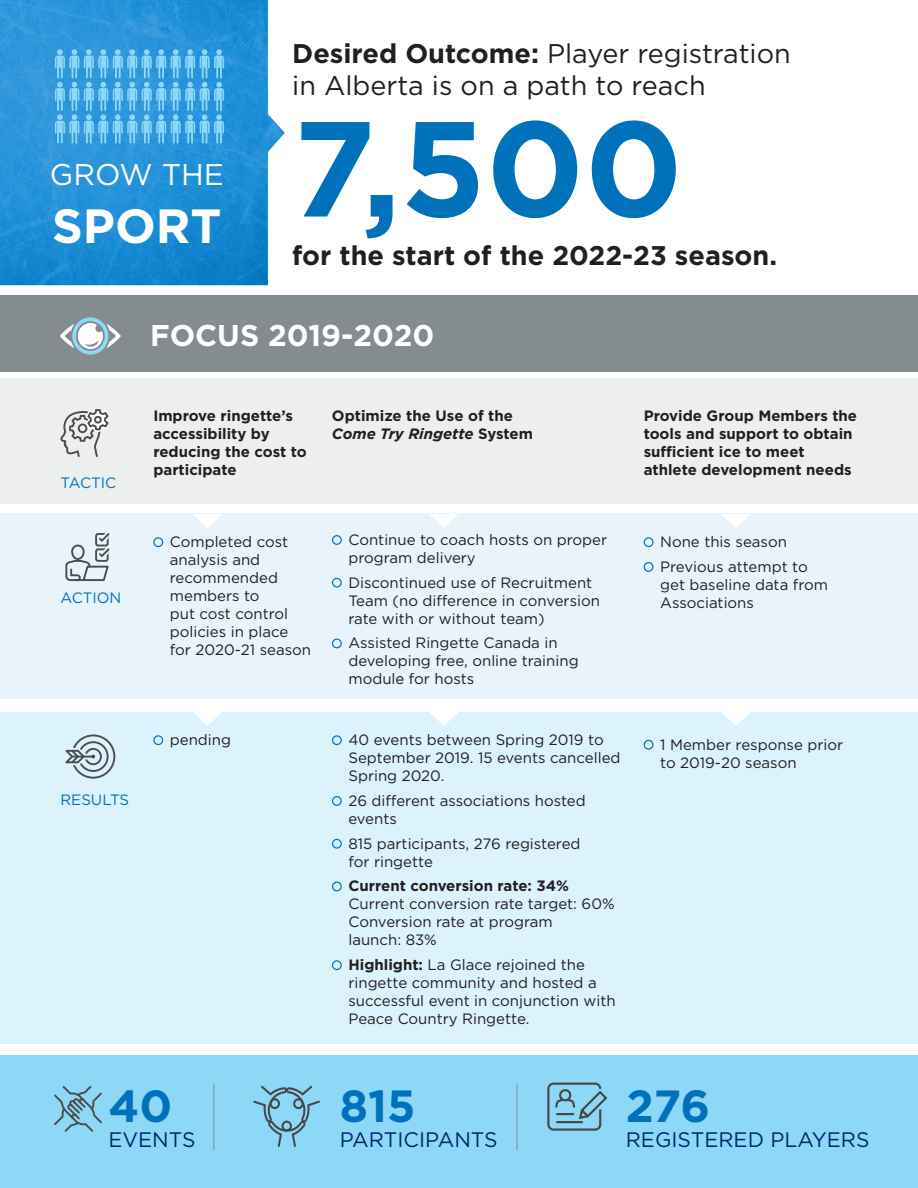
<style>
.page{position:relative;width:918px;height:1188px;background:#fff}
.page>*{position:absolute;margin:0;border:0;box-sizing:border-box;transform-origin:0 0}
.t1{font:700 135px "Gotham";color:#0072bc}
.t2{font:700 48px "Gotham";color:#fff}
.t3{font:700 45px "Gotham";color:#0072bc}
.t4{font:700 30px "Gotham";color:#fff}
.t5{font:30px "Gotham";color:#fff}
.t6{font:27px/32.4px "Gotham";color:#231f20}
.t7{font:700 27px "Gotham";color:#231f20}
.t8{font:21px "Gotham";color:#002a6a}
.t9{font:15px/18px "Gotham";color:#231f20}
.t10{font:700 15px/18px "Gotham";color:#231f20}
.t11{font:15px "Gotham";color:#0072bc}
.s1{font-weight:700}
.s2{font-style:italic}
</style>
<div class="page">
<div style="left:0;top:379px;width:918px;height:125px;background:#edeeee"></div>
<div style="left:0;top:295px;width:918px;height:76px;background:#858c90"></div>
<div style="left:0;top:1056px;width:918px;height:132px;background:#8dd7f7"></div>
<div style="left:0;top:514px;width:918px;height:185px;background:#e8f3fb"></div>
<div style="left:0;top:712px;width:918px;height:331px;background:#dcf2fc"></div>
<img style="left:0;top:0;width:285px;height:285px">
<div style="left:153px;top:537px;width:10px;height:10px;border:1px solid #0072bc;border-radius:50%"></div>
<div style="left:153px;top:735px;width:10px;height:10px;border:1px solid #0072bc;border-radius:50%"></div>
<div style="left:332px;top:535px;width:10px;height:10px;border:1px solid #0072bc;border-radius:50%"></div>
<div style="left:332px;top:578px;width:10px;height:10px;border:1px solid #0072bc;border-radius:50%"></div>
<div style="left:332px;top:639px;width:10px;height:9px;border:1px solid #0072bc;border-radius:50%"></div>
<div style="left:332px;top:735px;width:10px;height:10px;border:1px solid #0072bc;border-radius:50%"></div>
<div style="left:332px;top:796px;width:10px;height:10px;border:1px solid #0072bc;border-radius:50%"></div>
<div style="left:332px;top:839px;width:10px;height:10px;border:1px solid #0072bc;border-radius:50%"></div>
<div style="left:332px;top:882px;width:10px;height:9px;border:1px solid #0072bc;border-radius:50%"></div>
<div style="left:332px;top:960px;width:10px;height:10px;border:1px solid #0072bc;border-radius:50%"></div>
<div style="left:644px;top:537px;width:10px;height:10px;border:1px solid #0072bc;border-radius:50%"></div>
<div style="left:644px;top:562px;width:10px;height:10px;border:1px solid #0072bc;border-radius:50%"></div>
<div style="left:644px;top:740px;width:10px;height:10px;border:1px solid #0072bc;border-radius:50%"></div>
<svg style="left:55px;top:49px;width:169px;height:95px;background:#51aee5"></svg>
<svg style="left:60px;top:317px;width:61px;height:38px"></svg>
<svg style="left:60px;top:409px;width:49px;height:48px"></svg>
<div style="left:94px;top:416px;width:8px;height:8px;border:2px solid #4d4d4d;border-radius:50%"></div>
<hr style="left:214px;top:1084px;width:1px;height:66px;background:#858c90">
<hr style="left:517px;top:1084px;width:1px;height:66px;background:#858c90">
<svg style="left:65px;top:533px;width:45px;height:49px"></svg>
<svg style="left:65px;top:734px;width:51px;height:45px"></svg>
<svg style="left:54px;top:1086px;width:48px;height:46px"></svg>
<svg style="left:193px;top:514px;width:29px;height:14px"></svg>
<svg style="left:429px;top:514px;width:29px;height:14px"></svg>
<svg style="left:721px;top:514px;width:29px;height:14px"></svg>
<svg style="left:193px;top:712px;width:29px;height:14px"></svg>
<svg style="left:429px;top:712px;width:29px;height:14px"></svg>
<svg style="left:721px;top:712px;width:29px;height:14px"></svg>
<svg style="left:253px;top:1086px;width:67px;height:61px"></svg>
<svg style="left:547px;top:1082px;width:61px;height:49px"></svg>
<p class="t5" style="left:50px;top:155px;width:176px">GROW THE</p>
<p class="t2" style="left:52px;top:194px;width:171px">SPORT</p>
<p class="t6" style="left:292px;top:36px;width:500px"><span class="s1">Desired Outcome:</span> Player registration in Alberta is on a path to reach</p>
<p class="t1" style="left:292px;top:79px;width:392px">7,500</p>
<p class="t7" style="left:292px;top:238px;width:486px">for the start of the 2022-23 season.</p>
<p class="t4" style="left:150px;top:315px;width:286px">FOCUS 2019-2020</p>
<p class="t11" style="left:60px;top:473px;width:57px">TACTIC</p>
<p class="t11" style="left:60px;top:588px;width:62px">ACTION</p>
<p class="t11" style="left:60px;top:790px;width:70px">RESULTS</p>
<p class="t10" style="left:153px;top:407px;width:155px">Improve ringette’s accessibility by reducing the cost to participate</p>
<p class="t10" style="left:332px;top:407px;width:203px">Optimize the Use of the<br><span class="s2">Come Try Ringette</span> System</p>
<p class="t9" style="left:170px;top:533px;width:143px">Completed cost analysis and recommended members to<br>put cost control policies in place for 2020-21 season</p>
<p class="t9" style="left:348px;top:530px;width:260px">Continue to coach hosts on proper program delivery</p>
<p class="t9" style="left:348px;top:573px;width:253px">Discontinued use of Recruitment<br>Team (no difference in conversion rate with or without team)</p>
<p class="t9" style="left:348px;top:634px;width:232px">Assisted Ringette Canada in developing free, online training module for hosts</p>
<p class="t9" style="left:170px;top:731px;width:63px">pending</p>
<p class="t9" style="left:348px;top:731px;width:274px">40 events between Spring 2019 to<br>September 2019. 15 events cancelled<br>Spring 2020.</p>
<p class="t9" style="left:348px;top:791px;width:239px">26 different associations hosted events</p>
<p class="t9" style="left:348px;top:834px;width:234px">815 participants, 276 registered for ringette</p>
<p class="t9" style="left:348px;top:877px;width:268px"><span class="s1">Current conversion rate: 34%<br></span>Current conversion rate target: 60%<br>Conversion rate at program<br>launch: 83%</p>
<p class="t9" style="left:348px;top:956px;width:269px"><span class="s1">Highlight:</span> La Glace rejoined the ringette community and hosted a successful event in conjunction with<br>Peace Country Ringette.</p>
<p class="t10" style="left:644px;top:407px;width:215px">Provide Group Members the tools and support to obtain sufficient ice to meet athlete development needs</p>
<p class="t9" style="left:660px;top:533px;width:128px">None this season</p>
<p class="t9" style="left:660px;top:557px;width:169px">Previous attempt to get baseline data from<br>Associations</p>
<p class="t9" style="left:660px;top:735px;width:185px">1 Member response prior to 2019-20 season</p>
<p class="t3" style="left:108px;top:1076px;width:65px">40</p>
<p class="t8" style="left:108px;top:1126px;width:89px">EVENTS</p>
<p class="t3" style="left:340px;top:1076px;width:77px">815</p>
<p class="t8" style="left:340px;top:1126px;width:159px">PARTICIPANTS</p>
<p class="t3" style="left:626px;top:1076px;width:86px">276</p>
<p class="t8" style="left:626px;top:1126px;width:245px">REGISTERED PLAYERS</p>
</div>
